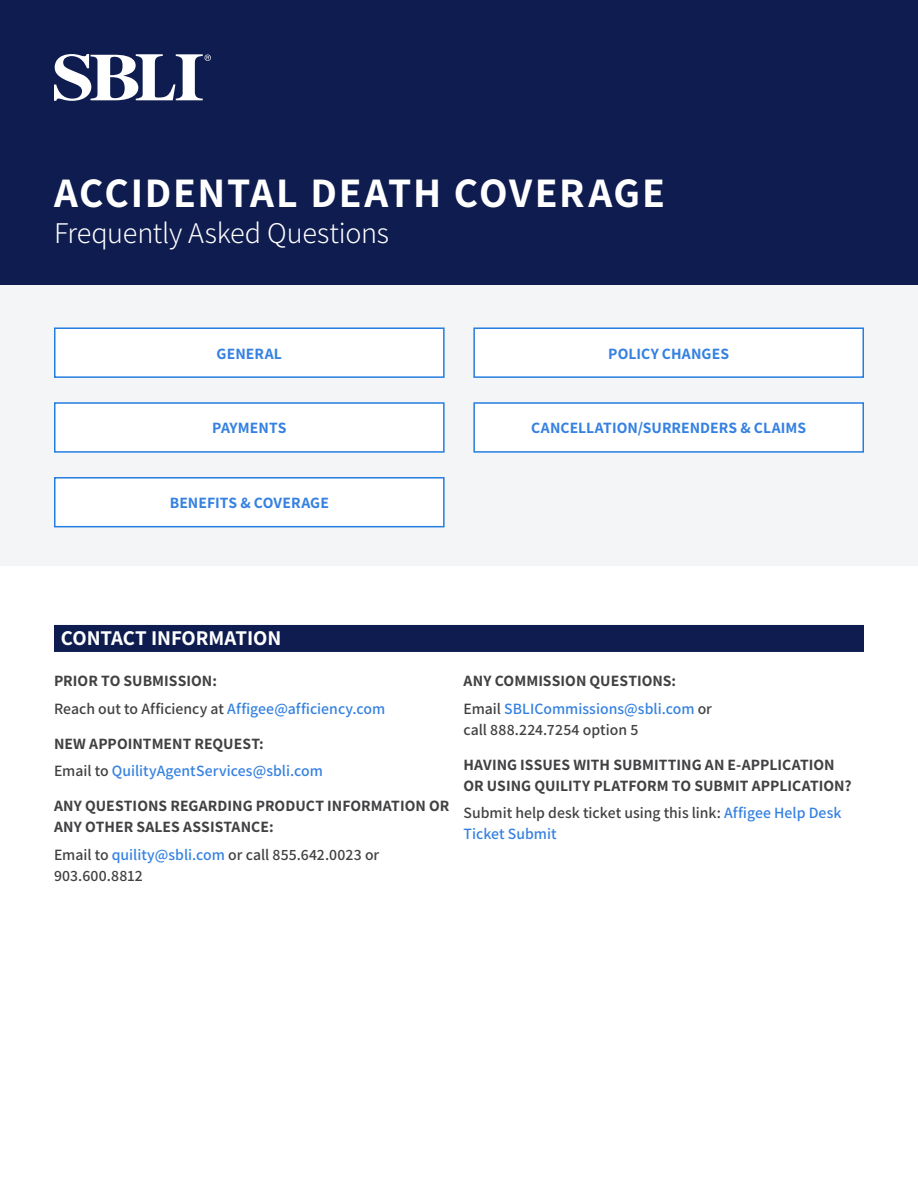
<style>
.page{position:relative;width:918px;height:1188px;background:#fff}
.page>*{position:absolute;margin:0;border:0;box-sizing:border-box;transform-origin:0 0}
.t1{font:700 42px "Assistant";letter-spacing:.04em;color:#fff}
.t2{font:300 30px "Assistant";letter-spacing:-.01em;color:#fff}
.t3{font:700 21px "Assistant";letter-spacing:-.005em;color:#fff}
.t4{font:600 15.75px/21px "Assistant";color:#414042}
.t5{font:700 15.75px/21px "Assistant";letter-spacing:.005em;color:#414042}
.t6{font:600 15.75px/27.8px "Assistant";color:#3581e1}
.t7{font:700 15.75px "Assistant";letter-spacing:.005em;color:#3581e1}
.s1{font-weight:700}
.s2{color:#3581e1}
.s3{font-weight:700;color:#414042}
.s4{color:#414042}
</style>
<div class="page">
<div style="left:0;top:284px;width:918px;height:282px;background:#f3f5f6"></div>
<div style="left:0;top:0;width:918px;height:284px;background:#0e1c4f"></div>
<div style="left:54px;top:625px;width:810px;height:27px;background:#0e1c4f"></div>
<div style="left:54px;top:327px;width:391px;height:51px;background:#fff;border:2px solid #247de1"></div>
<div style="left:54px;top:402px;width:391px;height:51px;background:#fff;border:2px solid #247de1"></div>
<div style="left:473px;top:402px;width:391px;height:51px;background:#fff;border:2px solid #247de1"></div>
<div style="left:54px;top:477px;width:391px;height:50px;background:#fff;border:2px solid #247de1"></div>
<div style="left:473px;top:327px;width:391px;height:51px;background:#fff;border:2px solid #247de1"></div>
<svg style="left:54px;top:54px;width:157px;height:47px"></svg>
<h1 class="t1" style="left:54px;top:164px;width:613px">ACCIDENTAL DEATH COVERAGE</h1>
<h2 class="t2" style="left:54px;top:213px;width:337px">Frequently Asked Questions</h2>
<p class="t7" style="left:217px;top:343px;width:67px">GENERAL</p>
<p class="t7" style="left:608px;top:343px;width:122px">POLICY CHANGES</p>
<p class="t7" style="left:212px;top:417px;width:76px">PAYMENTS</p>
<p class="t7" style="left:531px;top:417px;width:276px">CANCELLATION/SURRENDERS &amp; CLAIMS</p>
<p class="t7" style="left:170px;top:492px;width:161px">BENEFITS &amp; COVERAGE</p>
<h3 class="t3" style="left:61px;top:624px;width:222px">CONTACT INFORMATION</h3>
<p class="t4" style="left:54px;top:667px;width:333px;line-height:27.8px"><span class="s1">PRIOR TO SUBMISSION:<br></span>Reach out to Afficiency at <span class="s2">Affigee@afficiency.com</span></p>
<p class="t6" style="left:54px;top:729px;width:270px"><span class="s3">NEW APPOINTMENT REQUEST:<br></span><span class="s4">Email to</span> QuilityAgentServices@sbli.com</p>
<p class="t5" style="left:54px;top:795px;width:397px">ANY QUESTIONS REGARDING PRODUCT INFORMATION OR<br>ANY OTHER SALES ASSISTANCE:</p>
<p class="t4" style="left:54px;top:843px;width:327px">Email to <span class="s2">quility@sbli.com</span> or call 855.642.0023 or<br>903.600.8812</p>
<p class="t6" style="left:464px;top:667px;width:250px"><span class="s3">ANY COMMISSION QUESTIONS:<br></span><span class="s4">Email</span> SBLICommissions@sbli.com <span class="s4">or</span></p>
<p class="t4" style="left:464px;top:719px;width:176px">call 888.224.7254 option 5</p>
<p class="t5" style="left:464px;top:753px;width:390px">HAVING ISSUES WITH SUBMITTING AN E-APPLICATION<br>OR USING QUILITY PLATFORM TO SUBMIT APPLICATION?</p>
<p class="t4" style="left:464px;top:802px;width:379px">Submit help desk ticket using this link: <span class="s2">Affigee Help Desk<br>Ticket Submit</span></p>
</div>
